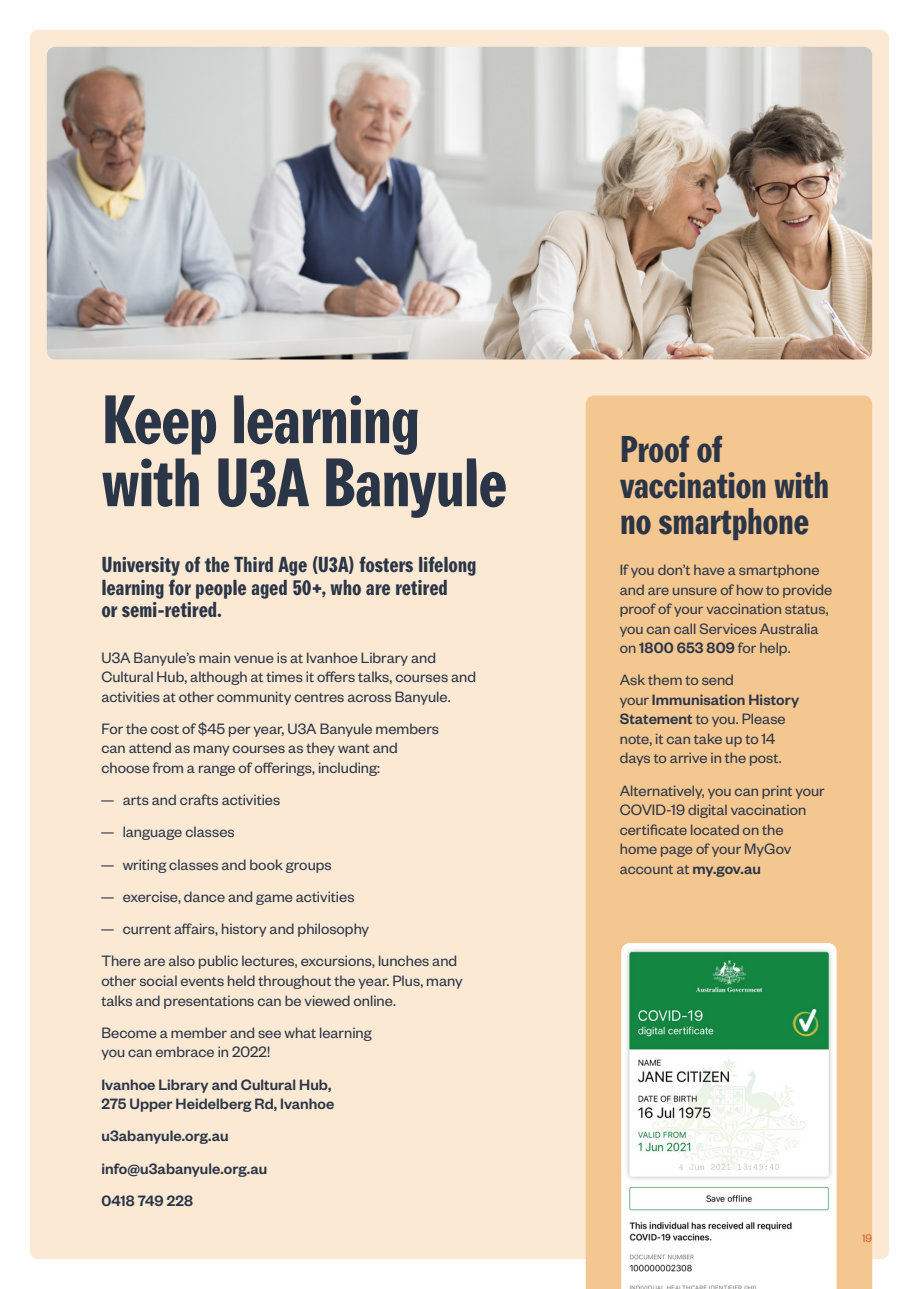
<style>
.page{position:relative;width:919px;height:1289px;background:#fff}
.page>*{position:absolute;margin:0;border:0;box-sizing:border-box;transform-origin:0 0}
.t1{font:66px/63px "Agipo Bold Cond";letter-spacing:-.03em;color:#2a3547}
.t2{font:36px/36px "Agipo Bold Cond";letter-spacing:-.025em;color:#2a3547}
.t3{font:21px/22.5px "Agipo Bold Cond";letter-spacing:-.01em;color:#2a3547}
.t4{font:16.5px/19.5px "Founders Grotesk";color:#2a3547}
.t5{font:500 16.5px/32.2px "Founders Grotesk";color:#2a3547}
.t6{font:12px "Founders Grotesk";color:#d65e36}
.s1{font-family:"Cotham Sans"}
.s2{font-weight:500}
</style>
<div class="page">
<div style="left:30px;top:30px;width:859px;height:1229px;background:#fbe9d4;border-radius:9px"></div>
<div style="left:585px;top:395px;width:287px;height:893px;background:#f4c690"></div>
<img style="left:621px;top:943px;width:215px;height:345px">
<img style="left:47px;top:47px;width:825px;height:312px">
<h1 class="t1" style="left:101px;top:382px;width:407px">Keep learning with U3A Banyule</h1>
<p class="t3" style="left:101px;top:552px;width:377px">University of the Third Age (U3A) fosters lifelong learning for people aged 50+, who are retired<br>or semi-retired.</p>
<p class="t4" style="left:101px;top:646px;width:376px">U3A Banyule’s main venue is at Ivanhoe Library and<br>Cultural Hub, although at times it offers talks, courses and activities at other community centres across Banyule.</p>
<p class="t4" style="left:101px;top:718px;width:339px">For the cost of $45 per year, U3A Banyule members can attend as many courses as they want and choose from a range of offerings, including:</p>
<p class="t4" style="left:101px;top:789px;width:180px"><span class="s1">—</span> arts and crafts activities</p>
<p class="t4" style="left:101px;top:821px;width:135px"><span class="s1">—</span> language classes</p>
<p class="t4" style="left:101px;top:853px;width:232px"><span class="s1">—</span> writing classes and book groups</p>
<p class="t4" style="left:101px;top:886px;width:254px"><span class="s1">—</span> exercise, dance and game activities</p>
<p class="t4" style="left:101px;top:912px;width:357px;line-height:32.2px"><span class="s1">—</span> current affairs, history and philosophy<br>There are also public lectures, excursions, lunches and</p>
<p class="t4" style="left:101px;top:970px;width:363px">other social events held throughout the year. Plus, many talks and presentations can be viewed online.</p>
<p class="t4" style="left:101px;top:1021px;width:272px">Become a member and see what learning you can embrace in 2022!</p>
<p class="t5" style="left:101px;top:1073px;width:234px;line-height:19.5px">Ivanhoe Library and Cultural Hub,<br>275 Upper Heidelberg Rd, Ivanhoe</p>
<p class="t5" style="left:101px;top:1119px;width:167px">u3abanyule.org.au info@u3abanyule.org.au<br>0418 749 228</p>
<h2 class="t2" style="left:619px;top:428px;width:211px">Proof of vaccination with no smartphone</h2>
<p class="t4" style="left:619px;top:559px;width:214px">If you don’t have a smartphone and are unsure of how to provide proof of your vaccination status, you can call Services Australia on <span class="s2">1800 653 809</span> for help.</p>
<p class="t4" style="left:619px;top:669px;width:181px">Ask them to send<br>your <span class="s2">Immunisation History<br>Statement</span> to you. Please note, it can take up to 14 days to arrive in the post.</p>
<p class="t4" style="left:619px;top:779px;width:206px">Alternatively, you can print your<br>COVID-19 digital vaccination certificate located on the home page of your MyGov account at <span class="s2">my.gov.au</span></p>
<p class="t6" style="left:862px;top:1230px;width:12px">19</p>
</div>
